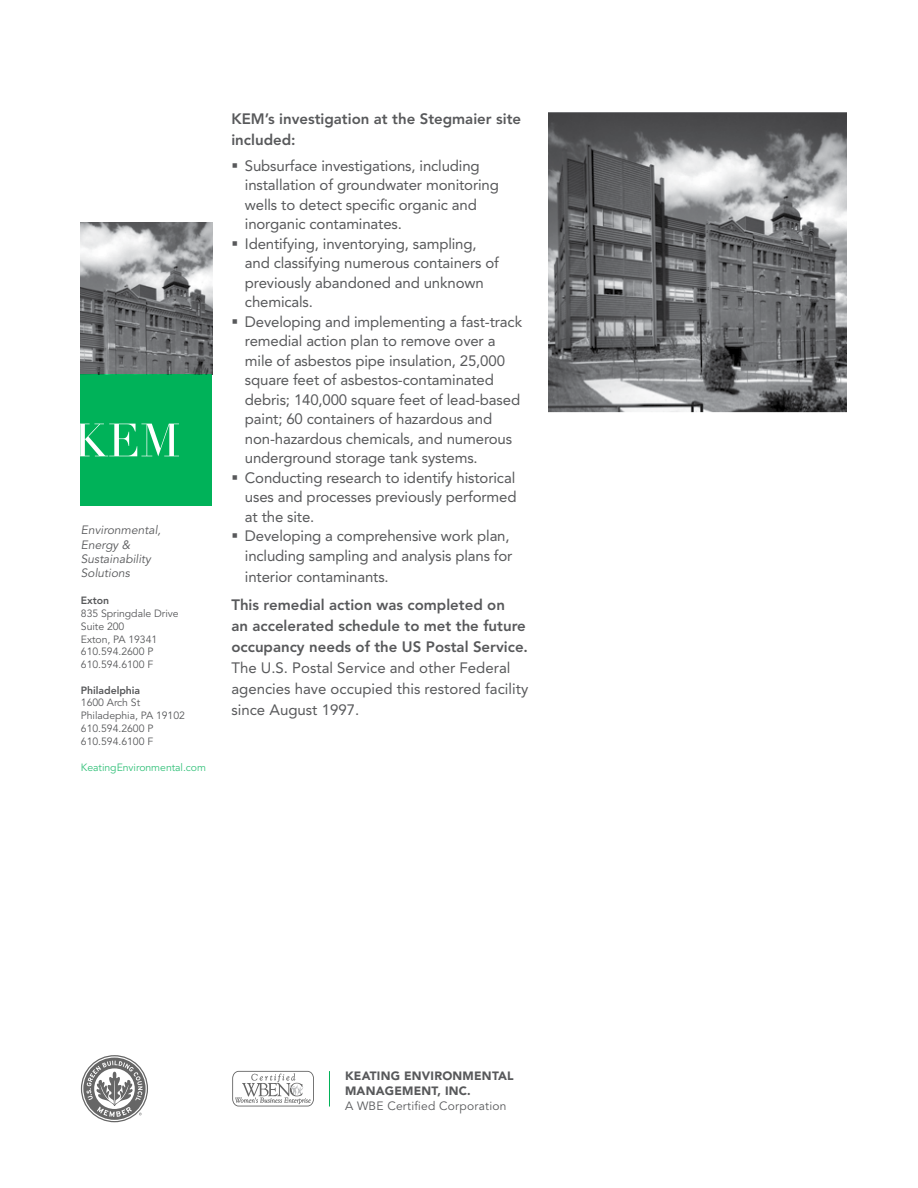
<style>
.page{position:relative;width:918px;height:1188px;background:#fff}
.page>*{position:absolute;margin:0;border:0;box-sizing:border-box;transform-origin:0 0}
.t1{font:15px/19.5px "Avenir";letter-spacing:-.01em;color:#58595b}
.t2{font:800 15px/21px "Avenir";color:#58595b}
.t3{font:italic 12px/14.4px "Avenir";color:#58595b}
.t4{font:900 12px/15px "Avenir";letter-spacing:.02em;color:#58595b}
.t5{font:12px "Avenir";letter-spacing:.02em;color:#58595b}
.t6{font:10.5px/12.8px "Avenir";letter-spacing:-.005em;color:#58595b}
.t7{font:10.5px "Avenir";letter-spacing:-.005em;color:#33c17a}
.t8{font:800 10.5px "Avenir";letter-spacing:-.005em;color:#58595b}
</style>
<div class="page">
<img style="left:548px;top:112px;width:299px;height:300px">
<div style="left:80px;top:374px;width:132px;height:132px;background:#00b259"></div>
<svg style="left:80px;top:424px;width:99px;height:32px"></svg>
<svg style="left:81px;top:1055px;width:67px;height:67px"></svg>
<svg style="left:232px;top:1071px;width:82px;height:36px"></svg>
<hr style="left:329px;top:1071px;width:1px;height:36px;background:#00b259">
<img style="left:80px;top:222px;width:132px;height:152px">
<p class="t3" style="left:81px;top:523px;width:82px">Environmental,<br>Energy &amp;<br>Sustainability<br>Solutions</p>
<p class="t8" style="left:81px;top:595px;width:30px">Exton</p>
<p class="t6" style="left:81px;top:608px;width:99px">835 Springdale Drive<br>Suite 200<br>Exton, PA 19341<br>610.594.2600 P<br>610.594.6100 F</p>
<p class="t8" style="left:81px;top:684px;width:61px">Philadelphia</p>
<p class="t6" style="left:81px;top:697px;width:106px">1600 Arch St<br>Philadephia, PA 19102<br>610.594.2600 P<br>610.594.6100 F</p>
<p class="t7" style="left:81px;top:761px;width:127px">KeatingEnvironmental.com</p>
<p class="t2" style="left:231px;top:108px;width:291px">KEM’s investigation at the Stegmaier site included:</p>
<p class="t1" style="left:245px;top:156px;width:256px;text-indent:-14px">▪ Subsurface investigations, including installation of groundwater monitoring wells to detect specific organic and inorganic contaminates.</p>
<p class="t1" style="left:245px;top:234px;width:256px;text-indent:-14px">▪ Identifying, inventorying, sampling, and classifying numerous containers of previously abandoned and unknown chemicals.</p>
<p class="t1" style="left:245px;top:312px;width:279px;text-indent:-14px">▪ Developing and implementing a fast-track remedial action plan to remove over a mile of asbestos pipe insulation, 25,000 square feet of asbestos-contaminated debris; 140,000 square feet of lead-based paint; 60 containers of hazardous and non-hazardous chemicals, and numerous underground storage tank systems.</p>
<p class="t1" style="left:245px;top:468px;width:273px;text-align:justify;text-indent:-14px">▪ Conducting research to identify historical uses and processes previously performed at the site.</p>
<p class="t1" style="left:231px;top:526px;width:283px;text-align:right">▪ Developing a comprehensive work plan, including sampling and analysis plans for</p>
<p class="t1" style="left:245px;top:567px;width:145px">interior contaminants.</p>
<p class="t2" style="left:231px;top:594px;width:298px">This remedial action was completed on<br>an accelerated schedule to met the future occupancy needs of the US Postal Service.</p>
<p class="t1" style="left:231px;top:657px;width:298px;line-height:21px">The U.S. Postal Service and other Federal agencies have occupied this restored facility since August 1997.</p>
<p class="t4" style="left:345px;top:1068px;width:170px">KEATING ENVIRONMENTAL<br>MANAGEMENT, Inc.</p>
<p class="t5" style="left:345px;top:1099px;width:163px">A WBE Certified Corporation</p>
</div>
